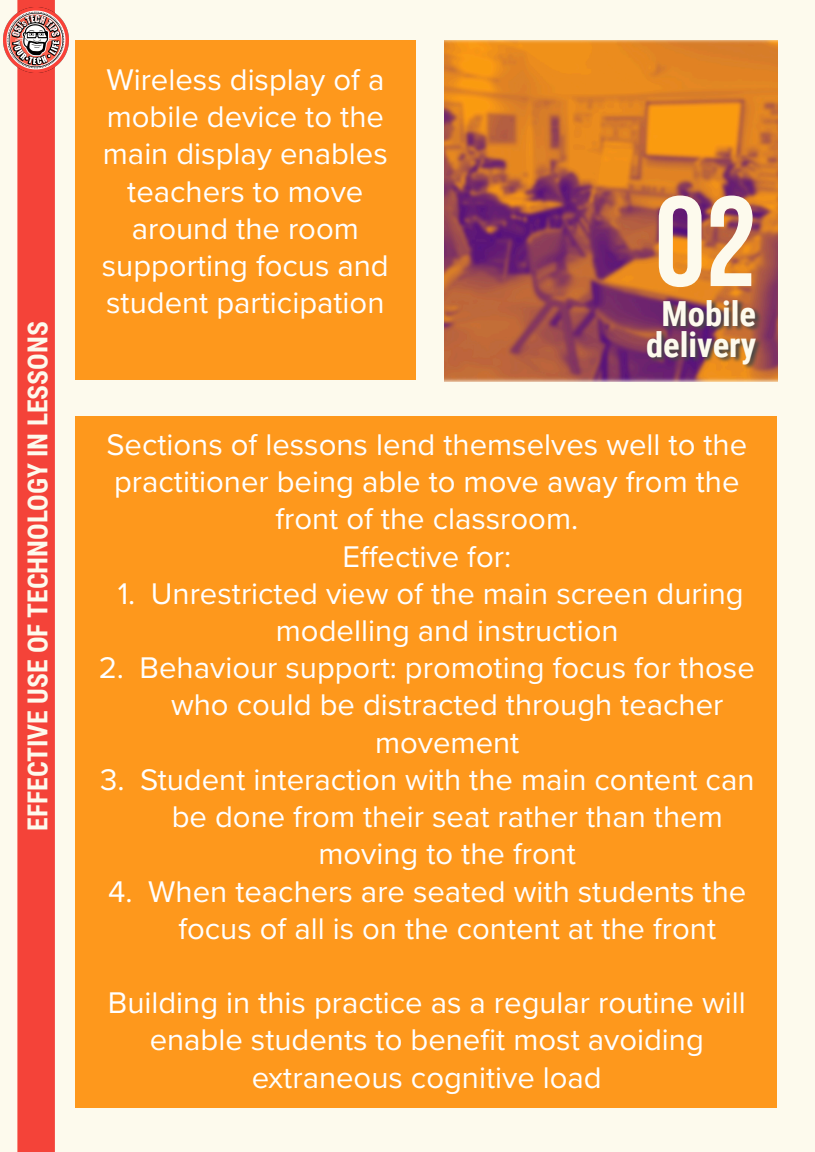
<style>
.page{position:relative;width:815px;height:1152px;background:#fff}
.page>*{position:absolute;margin:0;border:0;box-sizing:border-box;transform-origin:0 0}
.t1{font:700 128px "Bebas Neue";color:#fdfaed}
.t2{font:700 34.4px/30.8px "Roboto Condensed";color:#fdfaed;text-align:center}
.t3{font:31.2px/37.2px "Proxima Nova";color:#fff;text-align:center}
.t4{font:700 27.6px "Roboto Condensed";color:#fdfaed}
</style>
<div class="page">
<div style="left:0;top:0;width:814px;height:1152px;background:#fdfaed"></div>
<img style="left:444px;top:40px;width:332px;height:341px">
<div style="left:17px;top:0;width:38px;height:1152px;background:#f44339"></div>
<div style="left:75px;top:40px;width:340px;height:340px;background:#fe981c"></div>
<img style="left:603px;top:281px;width:175px;height:101px">
<img style="left:4px;top:8px;width:65px;height:65px">
<div style="left:75px;top:416px;width:701px;height:691px;background:#fe981c"></div>
<p class="t4" style="left:18px;top:831px;width:511px;rotate:-90deg">EFFECTIVE USE OF TECHNOLOGY IN LESSONS</p>
<p class="t3" style="left:102px;top:60px;width:288px">Wireless display of a mobile device to the main display enables teachers to move around the room supporting focus and student participation</p>
<h1 class="t1" style="left:654px;top:172px;width:103px">02</h1>
<p class="t2" style="left:645px;top:297px;width:112px">Mobile delivery</p>
<p class="t3" style="left:106px;top:425px;width:642px">Sections of lessons lend themselves well to the practitioner being able to move away from the front of the classroom.<br>Effective for:</p>
<p class="t3" style="left:276px;top:573px;width:469px;text-align:left;text-indent:-158px">1. Unrestricted view of the main screen during modelling and instruction</p>
<p class="t3" style="left:99px;top:648px;width:657px">2. Behaviour support: promoting focus for those</p>
<p class="t3" style="left:171px;top:685px;width:553px">who could be distracted through teacher</p>
<p class="t3" style="left:375px;top:722px;width:146px">movement</p>
<p class="t3" style="left:100px;top:760px;width:655px">3. Student interaction with the main content can</p>
<p class="t3" style="left:172px;top:797px;width:552px">be done from their seat rather than them</p>
<p class="t3" style="left:318px;top:834px;width:259px">moving to the front</p>
<p class="t3" style="left:178px;top:871px;width:569px;text-align:left;text-indent:-70px">4. When teachers are seated with students the focus of all is on the content at the front</p>
<p class="t3" style="left:108px;top:983px;width:639px">Building in this practice as a regular routine will enable students to benefit most avoiding extraneous cognitive load</p>
</div>
